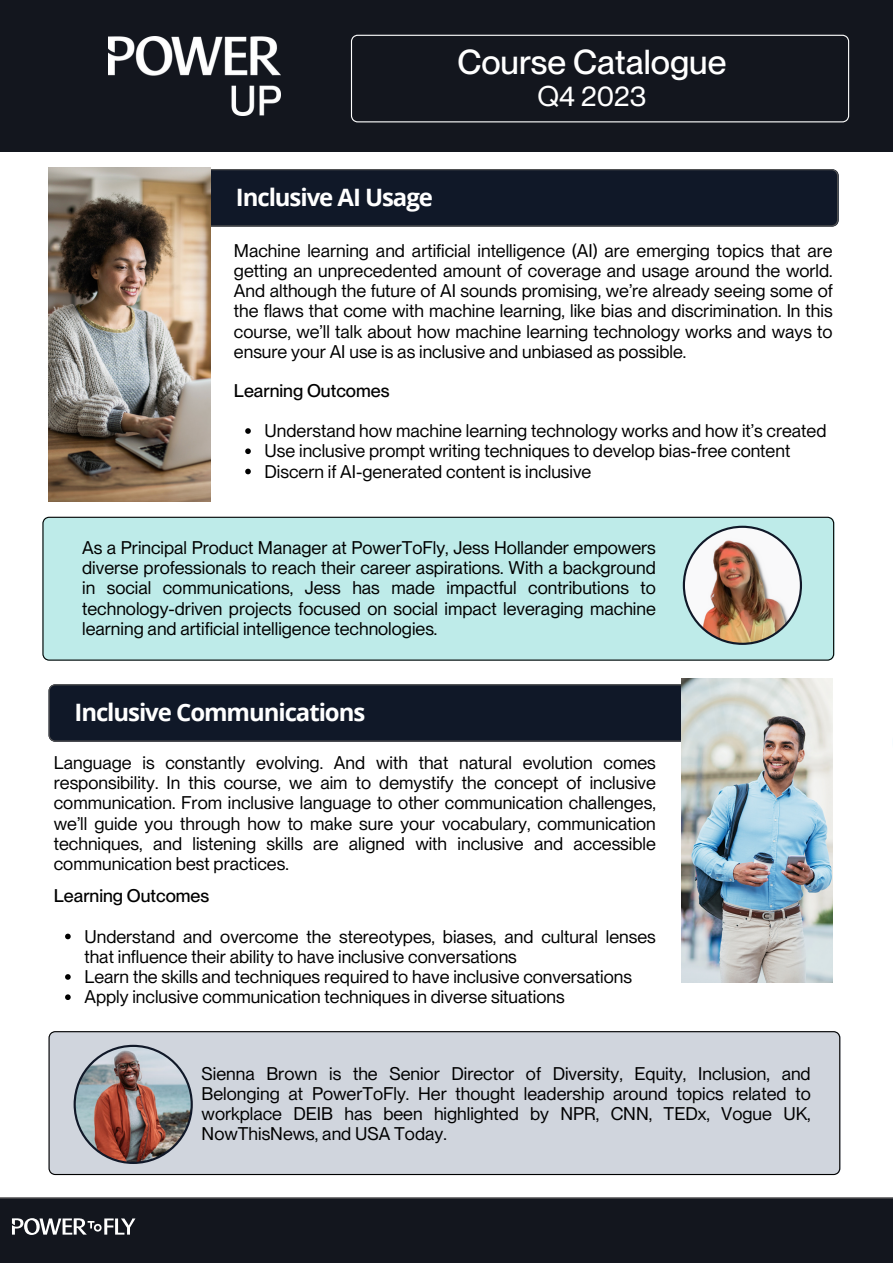
<style>
.page{position:relative;width:893px;height:1264px;background:#fff}
.page>*{position:absolute;margin:0;border:0;box-sizing:border-box;transform-origin:0 0}
.t1{font:500 33.9px "PP Neue Montreal";color:#fff}
.t2{font:30.9px "PP Neue Montreal";color:#fff}
.t3{font:27.9px "PP Neue Montreal";color:#fff}
.t4{font:700 24px "Open Sans";letter-spacing:-.045em;color:#fff}
.t5{font:18px/20.2px "PP Neue Montreal";color:#000;text-align:justify}
.t6{font:500 18px "PP Neue Montreal";color:#000}
</style>
<div class="page">
<div style="left:42px;top:516px;width:792px;height:144px;background:#beebe9"></div>
<div style="left:0;top:1197px;width:892px;height:65px;background:#13161e"></div>
<svg style="left:12px;top:1218px;width:123px;height:16px"></svg>
<svg style="left:210px;top:169px;width:628px;height:58px;background:#131b2a"></svg>
<img style="left:682px;top:525px;width:120px;height:120px">
<svg style="left:245px;top:428px;width:6px;height:6px"></svg>
<svg style="left:245px;top:448px;width:6px;height:6px"></svg>
<svg style="left:245px;top:468px;width:6px;height:6px"></svg>
<div style="left:48px;top:684px;width:633px;height:57px;background:#101828"></div>
<svg style="left:65px;top:933px;width:6px;height:6px"></svg>
<svg style="left:65px;top:974px;width:6px;height:5px"></svg>
<svg style="left:65px;top:994px;width:6px;height:6px"></svg>
<div style="left:0;top:0;width:892px;height:151px;background:#13161e"></div>
<img style="left:108px;top:36px;width:172px;height:79px">
<svg style="left:351px;top:35px;width:498px;height:87px"></svg>
<img style="left:48px;top:167px;width:162px;height:334px">
<img style="left:681px;top:678px;width:151px;height:304px">
<div style="left:49px;top:1031px;width:791px;height:144px;background:#d0d5dd"></div>
<img style="left:74px;top:1044px;width:119px;height:119px">
<p class="t1" style="left:457px;top:42px;width:270px">Course Catalogue</p>
<p class="t3" style="left:537px;top:79px;width:110px">Q4 2023</p>
<p class="t2" style="left:618px;top:47px;width:142px">| Q2 2023</p>
<p class="t4" style="left:236px;top:180px;width:198px">Inclusive AI Usage</p>
<p class="t5" style="left:234px;top:240px;width:600px">Machine learning and artificial intelligence (AI) are emerging topics that are getting an unprecedented amount of coverage and usage around the world.<br>And although the future of AI sounds promising, we’re already seeing some of the flaws that come with machine learning, like bias and discrimination. In this course, we’ll talk about how machine learning technology works and ways to ensure your AI use is as inclusive and unbiased as possible.</p>
<p class="t6" style="left:234px;top:379px;width:157px">Learning Outcomes</p>
<p class="t5" style="left:264px;top:420px;width:563px">Understand how machine learning technology works and how it’s created</p>
<p class="t5" style="left:264px;top:441px;width:527px">Use inclusive prompt writing techniques to develop bias-free content</p>
<p class="t5" style="left:264px;top:461px;width:328px">Discern if AI-generated content is inclusive</p>
<p class="t5" style="left:82px;top:537px;width:575px">As a Principal Product Manager at PowerToFly, Jess Hollander empowers diverse professionals to reach their career aspirations. With a background in social communications, Jess has made impactful contributions to technology-driven projects focused on social impact leveraging machine learning and artificial intelligence technologies.</p>
<p class="t4" style="left:74px;top:695px;width:292px">Inclusive Communications</p>
<p class="t5" style="left:54px;top:752px;width:603px">Language is constantly evolving. And with that natural evolution comes responsibility. In this course, we aim to demystify the concept of inclusive communication. From inclusive language to other communication challenges, we’ll guide you through how to make sure your vocabulary, communication techniques, and listening skills are aligned with inclusive and accessible communication best practices.</p>
<p class="t6" style="left:54px;top:884px;width:157px">Learning Outcomes</p>
<p class="t5" style="left:84px;top:926px;width:573px">Understand and overcome the stereotypes, biases, and cultural lenses that influence their ability to have inclusive conversations</p>
<p class="t5" style="left:84px;top:966px;width:549px">Learn the skills and techniques required to have inclusive conversations</p>
<p class="t5" style="left:84px;top:986px;width:481px">Apply inclusive communication techniques in diverse situations</p>
<p class="t5" style="left:201px;top:1063px;width:610px">Sienna Brown is the Senior Director of Diversity, Equity, Inclusion, and Belonging at PowerToFly. Her thought leadership around topics related to workplace DEIB has been highlighted by NPR, CNN, TEDx, Vogue UK, NowThisNews, and USA Today.</p>
</div>
